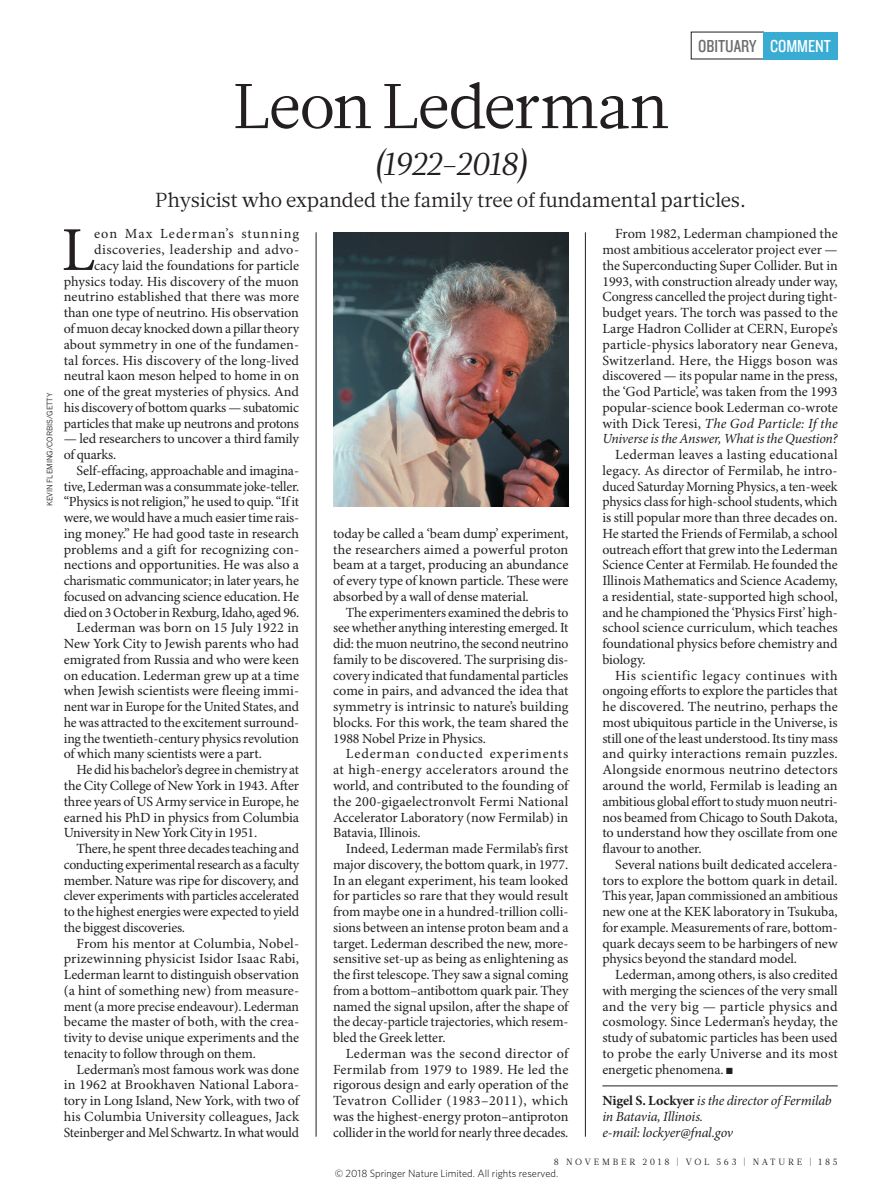
<style>
.page{position:relative;width:893px;height:1187px;background:#fff}
.page>*{position:absolute;margin:0;border:0;box-sizing:border-box;transform-origin:0 0}
.HEAD_42{font:63px "Glosa Math";letter-spacing:-.02em;color:#231f20}
.BODY_DROP_CAP{font:62.4px "Minion Pro";color:#231f20}
.OBIT_DATES{font:italic 31.5px "Glosa Math";letter-spacing:-.04em;color:#231f20}
.OBIT_INTRO{font:20.25px "Glosa Math";color:#231f20}
.t1{font:18px "Knockout 29 Junior Ltweight";color:#6c6d70}
.BODY_INDENT{font:13.95px/15.8px "Minion Pro";letter-spacing:-.01em;color:#231f20;text-align:justify}
.BODY_DROP_CAP-2{font:13.95px/15.8px "Minion Pro";letter-spacing:-.005em;color:#231f20;text-align:right}
.AUTHOR_DETAILS{font:italic 13.95px/15.8px "Minion Pro";letter-spacing:-.01em;color:#231f20}
.t2{font:300 10.5px "Whitney";color:#000}
.t3{font:9px "Glosa Math";letter-spacing:.3em;color:#231f20}
.PIC_CREDIT{font:7.5px "News Gothic MTOT";color:#231f20}
.s1{color:#fff}
.s2{font-style:italic}
.s3{font-weight:700;font-style:normal}
</style>
<div class="page">
<hr style="left:602px;top:1085px;width:236px;height:1px;background:#231f20">
<img style="left:333px;top:232px;width:235px;height:274px">
<hr style="left:585px;top:232px;width:1px;height:904px;background:#231f20">
<hr style="left:316px;top:232px;width:1px;height:904px;background:#231f20">
<div style="left:763px;top:32px;width:75px;height:27px;background:#38acd2"></div>
<p class="t1" style="left:698px;top:34px;width:134px">OBITUARY <span class="s1">COMMENT</span></p>
<p class="PIC_CREDIT" style="left:45px;top:506px;width:115px;rotate:-90deg">KEVIN FLEMING/CORBIS/GETTY</p>
<p class="HEAD_42" style="left:233px;top:65px;width:437px">Leon Lederman</p>
<p class="OBIT_DATES" style="left:373px;top:144px;width:157px">(1922-2018)</p>
<p class="OBIT_INTRO" style="left:155px;top:186px;width:593px">Physicist who expanded the family tree of fundamental particles.</p>
<p class="BODY_DROP_CAP-2" style="left:64px;top:227px;width:237px">eon Max Lederman’s stunning discoveries, leadership and advo-<br>cacy laid the foundations for particle physics today. His discovery of the muon neutrino established that there was more than one type of neutrino. His observation of muon decay knocked down a pillar theory about symmetry in one of the fundamen&shy;tal forces. His discovery of the long-lived neutral kaon meson helped to home in on one of the great mysteries of physics. And his discovery of bottom quarks — subatomic particles that make up neutrons and protons</p>
<p class="BODY_DROP_CAP-2" style="left:64px;top:431px;width:237px;text-align:left">— led researchers to uncover a third family of quarks.</p>
<p class="BODY_INDENT" style="left:64px;top:463px;width:237px;text-indent:13px">Self-effacing, approachable and imagina&shy;tive, Lederman was a consummate joke-teller. “Physics is not religion,” he used to quip. “If it were, we would have a much easier time rais&shy;ing money.” He had good taste in research problems and a gift for recognizing con&shy;nections and opportunities. He was also a charismatic communicator; in later years, he focused on advancing science education. He died on 3 October in Rexburg, Idaho, aged 96.</p>
<p class="BODY_INDENT" style="left:64px;top:620px;width:237px;text-indent:13px">Lederman was born on 15 July 1922 in New York City to Jewish parents who had emigrated from Russia and who were keen on education. Lederman grew up at a time when Jewish scientists were fleeing immi&shy;nent war in Europe for the United States, and he was attracted to the excitement surround&shy;ing the twentieth-century physics revolution of which many scientists were a part.</p>
<p class="BODY_INDENT" style="left:64px;top:762px;width:237px;text-indent:13px">He did his bachelor’s degree in chemistry at the City College of New York in 1943. After three years of US Army service in Europe, he earned his PhD in physics from Columbia University in New York City in 1951.</p>
<p class="BODY_INDENT" style="left:64px;top:841px;width:237px;text-indent:13px">There, he spent three decades teaching and conducting experimental research as a faculty member. Nature was ripe for discovery, and clever experiments with particles accelerated to the highest energies were expected to yield the biggest discoveries.</p>
<p class="BODY_INDENT" style="left:64px;top:935px;width:237px;text-indent:13px">From his mentor at Columbia, Nobel&shy;prizewinning physicist Isidor Isaac Rabi, Lederman learnt to distinguish observation (a hint of something new) from measure&shy;ment (a more precise endeavour). Lederman became the master of both, with the crea&shy;tivity to devise unique experiments and the tenacity to follow through on them.</p>
<p class="BODY_INDENT" style="left:64px;top:1061px;width:237px;text-indent:13px">Lederman’s most famous work was done in 1962 at Brookhaven National Labora&shy;tory in Long Island, New York, with two of his Columbia University colleagues, Jack Steinberger and Mel Schwartz. In what would</p>
<p class="BODY_DROP_CAP" style="left:62px;top:213px;width:35px">L</p>
<p class="BODY_INDENT" style="left:333px;top:526px;width:237px">today be called a ‘beam dump’ experiment, the researchers aimed a powerful proton beam at a target, producing an abundance of every type of known particle. These were absorbed by a wall of dense material.</p>
<p class="BODY_INDENT" style="left:333px;top:605px;width:237px;text-indent:13px">The experimenters examined the debris to see whether anything interesting emerged. It did: the muon neutrino, the second neutrino family to be discovered. The surprising dis&shy;covery indicated that fundamental particles come in pairs, and advanced the idea that symmetry is intrinsic to nature’s building blocks. For this work, the team shared the 1988 Nobel Prize in Physics.</p>
<p class="BODY_INDENT" style="left:333px;top:746px;width:237px;text-indent:13px">Lederman conducted experiments at high-energy accelerators around the world, and contributed to the founding of the 200-gigaelectronvolt Fermi National Accelerator Laboratory (now Fermilab) in Batavia, Illinois.</p>
<p class="BODY_INDENT" style="left:333px;top:841px;width:237px;text-indent:13px">Indeed, Lederman made Fermilab’s first major discovery, the bottom quark, in 1977.<br>In an elegant experiment, his team looked for particles so rare that they would result from maybe one in a hundred-trillion colli&shy;sions between an intense proton beam and a target. Lederman described the new, more&shy;sensitive set-up as being as enlightening as the first telescope. They saw a signal coming from a bottom–antibottom quark pair. They named the signal upsilon, after the shape of the decay-particle trajectories, which resem&shy;bled the Greek letter.</p>
<p class="BODY_INDENT" style="left:333px;top:1046px;width:237px;text-indent:13px">Lederman was the second director of Fermilab from 1979 to 1989. He led the rigorous design and early operation of the Tevatron Collider (1983–2011), which was the highest-energy proton–antiproton collider in the world for nearly three decades.</p>
<p class="BODY_INDENT" style="left:602px;top:227px;width:237px;text-indent:13px">From 1982, Lederman championed the most ambitious accelerator project ever — the Superconducting Super Collider. But in 1993, with construction already under way, Congress cancelled the project during tight&shy;budget years. The torch was passed to the Large Hadron Collider at CERN, Europe’s particle-physics laboratory near Geneva, Switzerland. Here, the Higgs boson was discovered — its popular name in the press, the ‘God Particle’, was taken from the 1993 popular-science book Lederman co-wrote with Dick Teresi, <span class="s2">The God Particle: If the Universe is the Answer, What is the Question?</span></p>
<p class="BODY_INDENT" style="left:602px;top:447px;width:237px;text-indent:13px">Lederman leaves a lasting educational legacy. As director of Fermilab, he intro&shy;duced Saturday Morning Physics, a ten-week physics class for high-school students, which is still popular more than three decades on.<br>He started the Friends of Fermilab, a school outreach effort that grew into the Lederman Science Center at Fermilab. He founded the Illinois Mathematics and Science Academy, a residential, state-supported high school, and he championed the ‘Physics First’ high&shy;school science curriculum, which teaches foundational physics before chemistry and biology.</p>
<p class="BODY_INDENT" style="left:602px;top:668px;width:237px;text-indent:13px">His scientific legacy continues with ongoing efforts to explore the particles that he discovered. The neutrino, perhaps the most ubiquitous particle in the Universe, is still one of the least understood. Its tiny mass and quirky interactions remain puzzles.<br>Alongside enormous neutrino detectors around the world, Fermilab is leading an ambitious global effort to study muon neutri&shy;nos beamed from Chicago to South Dakota, to understand how they oscillate from one flavour to another.</p>
<p class="BODY_INDENT" style="left:602px;top:857px;width:237px;text-indent:13px">Several nations built dedicated accelera&shy;tors to explore the bottom quark in detail.<br>This year, Japan commissioned an ambitious new one at the KEK laboratory in Tsukuba, for example. Measurements of rare, bottom&shy;quark decays seem to be harbingers of new physics beyond the standard model.</p>
<p class="BODY_INDENT" style="left:602px;top:967px;width:237px;text-indent:13px">Lederman, among others, is also credited with merging the sciences of the very small and the very big — particle physics and cosmology. Since Lederman’s heyday, the study of subatomic particles has been used to probe the early Universe and its most energetic phenomena. ■</p>
<p class="AUTHOR_DETAILS" style="left:602px;top:1093px;width:231px"><span class="s3">Nigel S. Lockyer</span> is the director of Fermilab in Batavia, Illinois.<br>e-mail: lockyer@fnal.gov</p>
<p class="t3" style="left:554px;top:1155px;width:285px">8 NOVEMBER 2018 | VOL 563 | NATURE | 185</p>
<p class="t2" style="left:335px;top:1166px;width:225px">© 2018 Springer Nature Limited. All rights reserved.</p>
</div>
